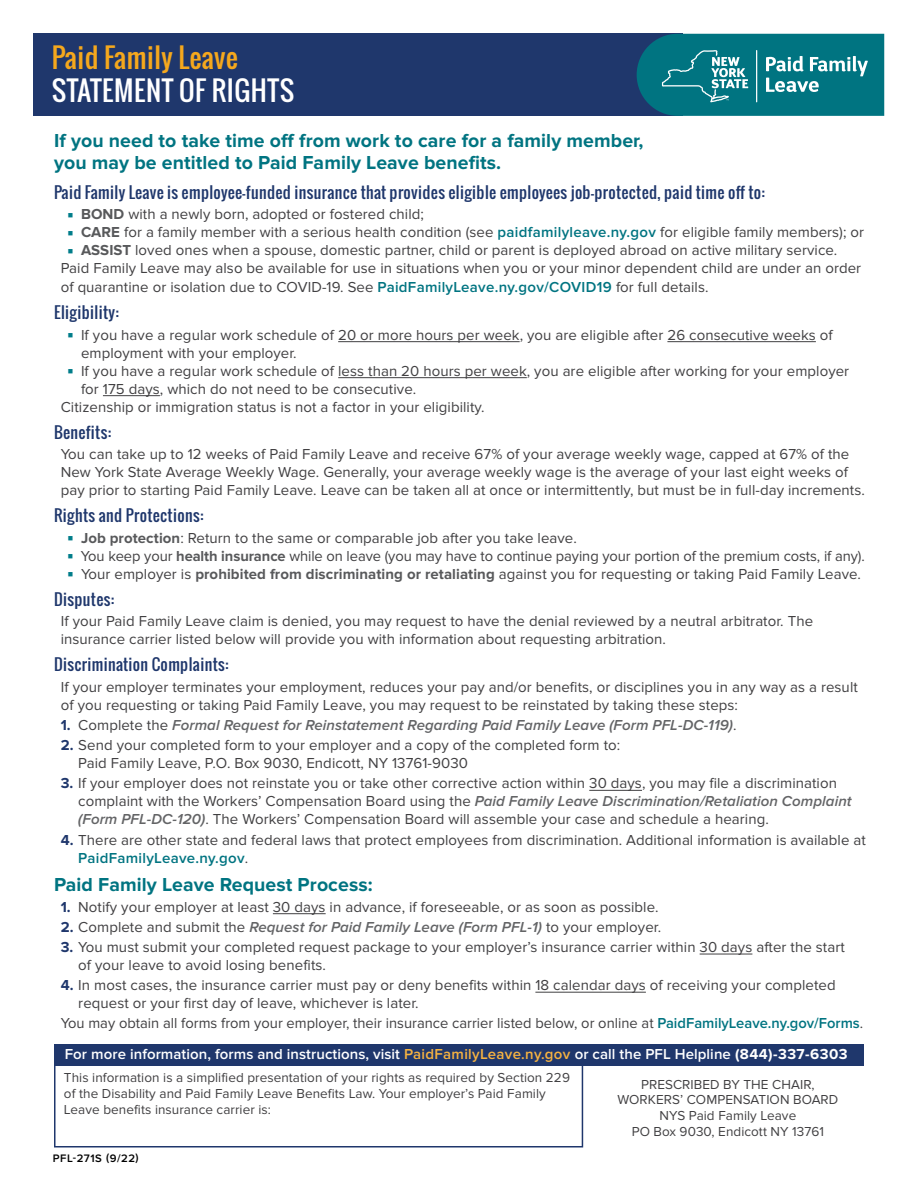
<style>
.page{position:relative;width:918px;height:1188px;background:#fff}
.page>*{position:absolute;margin:0;border:0;box-sizing:border-box;transform-origin:0 0}
.t1{font:27px "Oswald";letter-spacing:.02em;color:#fff}
.t2{font:27px "Oswald";letter-spacing:.015em;color:#f5a81d}
.t3{font:700 19.5px/22.5px "Proxima Nova";letter-spacing:.005em;color:#007481}
.t4{font:15.75px "Oswald";letter-spacing:.025em;color:#1f376c}
.t5{font:15px/18px "Proxima Nova";letter-spacing:.005em;color:#414042}
.t6{font:italic 600 15px "Proxima Nova";letter-spacing:.005em;color:#636466}
.t7{font:13.5px/15.8px "Proxima Nova";letter-spacing:.005em;color:#414042}
.t8{font:600 11.25px "Proxima Nova";letter-spacing:.05em;color:#000}
.s1{font-family:"Minion Pro";color:#007d8a}
.s2{font-weight:700;color:#58595b}
.s3{font-weight:600;color:#007481}
.s4{font-weight:700;font-style:normal;color:#1f376c}
.s5{font-weight:400;font-style:normal;color:#414042}
.s6{font-weight:700;color:#1f376c}
.s7{font-weight:600;font-style:italic;color:#636466}
.s8{font-weight:600;color:#fff}
.s9{font-weight:600;color:#f7b341}
.s10{font-weight:700;color:#fff}
</style>
<div class="page">
<hr style="left:338px;top:341px;width:182px;height:1px;background:#414042">
<hr style="left:667px;top:341px;width:149px;height:1px;background:#414042">
<hr style="left:338px;top:377px;width:189px;height:1px;background:#414042">
<hr style="left:103px;top:395px;width:57px;height:1px;background:#414042">
<hr style="left:589px;top:790px;width:53px;height:1px;background:#414042">
<hr style="left:273px;top:913px;width:53px;height:1px;background:#414042">
<hr style="left:700px;top:954px;width:52px;height:1px;background:#414042">
<hr style="left:535px;top:992px;width:111px;height:1px;background:#414042">
<div style="left:34px;top:34px;width:649px;height:82px;background:#1f376c"></div>
<svg style="left:637px;top:34px;width:247px;height:82px;background:#187e8b"></svg>
<hr style="left:756px;top:50px;width:1px;height:52px;background:#fff">
<div style="left:54px;top:1044px;width:810px;height:21px;background:#1f376c"></div>
<div style="left:54px;top:1064px;width:529px;height:84px;border:2px solid #1f376c"></div>
<h1 class="t2" style="left:52px;top:37px;width:187px">Paid Family Leave</h1>
<h1 class="t1" style="left:52px;top:70px;width:244px">STATEMENT OF RIGHTS</h1>
<h2 class="t3" style="left:54px;top:129px;width:591px">If you need to take time off from work to care for a family member, you may be entitled to Paid Family Leave benefits.</h2>
<p class="t4" style="left:54px;top:180px;width:713px">Paid Family Leave is employee-funded insurance that provides eligible employees job-protected, paid time off to:</p>
<p class="t5" style="left:68px;top:206px;width:358px"><span class="s1">■</span> <span class="s2">BOND</span> with a newly born, adopted or fostered child;</p>
<p class="t5" style="left:68px;top:224px;width:798px"><span class="s1">■</span> <span class="s2">CARE</span> for a family member with a serious health condition (see <span class="s3">paidfamilyleave.ny.gov</span> for eligible family members); or</p>
<p class="t5" style="left:61px;top:241px;width:802px;text-indent:7px"><span class="s1">■</span> <span class="s2">ASSIST</span> loved ones when a spouse, domestic partner, child or parent is deployed abroad on active military service.<br>Paid Family Leave may also be available for use in situations when you or your minor dependent child are under an order of quarantine or isolation due to COVID-19. See <span class="s3">PaidFamilyLeave.ny.gov/COVID19</span> for full details.</p>
<p class="t4" style="left:54px;top:300px;width:66px">Eligibility:</p>
<p class="t5" style="left:81px;top:326px;width:753px;text-indent:-14px"><span class="s1">■</span> If you have a regular work schedule of 20 or more hours per week, you are eligible after 26 consecutive weeks of employment with your employer.</p>
<p class="t5" style="left:68px;top:362px;width:783px"><span class="s1">■</span> If you have a regular work schedule of less than 20 hours per week, you are eligible after working for your employer</p>
<p class="t5" style="left:81px;top:380px;width:337px">for 175 days, which do not need to be consecutive.</p>
<p class="t5" style="left:61px;top:398px;width:425px">Citizenship or immigration status is not a factor in your eligibility.</p>
<p class="t4" style="left:54px;top:420px;width:59px">Benefits:</p>
<p class="t5" style="left:61px;top:445px;width:806px">You can take up to 12 weeks of Paid Family Leave and receive 67% of your average weekly wage, capped at 67% of the<br>New York State Average Weekly Wage. Generally, your average weekly wage is the average of your last eight weeks of pay prior to starting Paid Family Leave. Leave can be taken all at once or intermittently, but must be in full-day increments.</p>
<p class="t4" style="left:54px;top:503px;width:151px">Rights and Protections:</p>
<p class="t5" style="left:68px;top:529px;width:511px"><span class="s1">■</span> <span class="s2">Job protection</span>: Return to the same or comparable job after you take leave.</p>
<p class="t5" style="left:68px;top:547px;width:799px"><span class="s1">■</span> You keep your <span class="s2">health insurance</span> while on leave (you may have to continue paying your portion of the premium costs, if any).</p>
<p class="t5" style="left:68px;top:565px;width:795px"><span class="s1">■</span> Your employer is <span class="s2">prohibited from discriminating or retaliating</span> against you for requesting or taking Paid Family Leave.</p>
<p class="t4" style="left:54px;top:587px;width:62px">Disputes:</p>
<p class="t5" style="left:61px;top:613px;width:754px">If your Paid Family Leave claim is denied, you may request to have the denial reviewed by a neutral arbitrator. The insurance carrier listed below will provide you with information about requesting arbitration.</p>
<p class="t4" style="left:54px;top:653px;width:176px">Discrimination Complaints:</p>
<p class="t5" style="left:61px;top:678px;width:799px">If your employer terminates your employment, reduces your pay and/or benefits, or disciplines you in any way as a result of you requesting or taking Paid Family Leave, you may request to be reinstated by taking these steps:</p>
<p class="t6" style="left:61px;top:717px;width:677px"><span class="s4">1.</span> <span class="s5">Complete the</span> Formal Request for Reinstatement Regarding Paid Family Leave (Form PFL-DC-119)<span class="s5">.</span></p>
<p class="t5" style="left:78px;top:736px;width:544px;text-indent:-18px"><span class="s6">2.</span> Send your completed form to your employer and a copy of the completed form to:<br>Paid Family Leave, P.O. Box 9030, Endicott, NY 13761-9030</p>
<p class="t5" style="left:78px;top:775px;width:775px;text-indent:-18px"><span class="s6">3.</span> If your employer does not reinstate you or take other corrective action within 30 days, you may file a discrimination complaint with the Workers’ Compensation Board using the <span class="s7">Paid Family Leave Discrimination/Retaliation Complaint (Form PFL-DC-120)</span>. The Workers’ Compensation Board will assemble your case and schedule a hearing.</p>
<p class="t5" style="left:78px;top:831px;width:789px;text-indent:-18px"><span class="s6">4.</span> There are other state and federal laws that protect employees from discrimination. Additional information is available at<br><span class="s3">PaidFamilyLeave.ny.gov</span>.</p>
<h2 class="t3" style="left:54px;top:874px;width:320px">Paid Family Leave Request Process:</h2>
<p class="t5" style="left:61px;top:898px;width:599px"><span class="s6">1.</span> Notify your employer at least 30 days in advance, if foreseeable, or as soon as possible.</p>
<p class="t6" style="left:61px;top:918px;width:602px"><span class="s4">2.</span> <span class="s5">Complete and submit the</span> Request for Paid Family Leave (Form PFL-1) <span class="s5">to your employer.</span></p>
<p class="t5" style="left:78px;top:938px;width:768px;text-indent:-18px"><span class="s6">3.</span> You must submit your completed request package to your employer’s insurance carrier within 30 days after the start of your leave to avoid losing benefits.</p>
<p class="t5" style="left:78px;top:976px;width:759px;text-indent:-18px"><span class="s6">4.</span> In most cases, the insurance carrier must pay or deny benefits within 18 calendar days of receiving your completed request or your first day of leave, whichever is later.</p>
<p class="t5" style="left:61px;top:1008px;width:804px;line-height:31px">You may obtain all forms from your employer, their insurance carrier listed below, or online at <span class="s3">PaidFamilyLeave.ny.gov/Forms</span>.<br><span class="s8">For more information, forms and instructions, visit</span> <span class="s9">PaidFamilyLeave.ny.gov</span> <span class="s8">or call the PFL Helpline</span> <span class="s10">(844)-337-6303</span></p>
<p class="t7" style="left:64px;top:1070px;width:507px">This information is a simplified presentation of your rights as required by Section 229 of the Disability and Paid Family Leave Benefits Law. Your employer’s Paid Family<br>Leave benefits insurance carrier is:</p>
<p class="t7" style="left:617px;top:1076px;width:222px;text-align:center">PRESCRIBED BY THE CHAIR,<br>WORKERS’ COMPENSATION BOARD<br>NYS Paid Family Leave<br>PO Box 9030, Endicott NY 13761</p>
<p class="t8" style="left:53px;top:1152px;width:87px">PFL-271S (9/22)</p>
</div>
